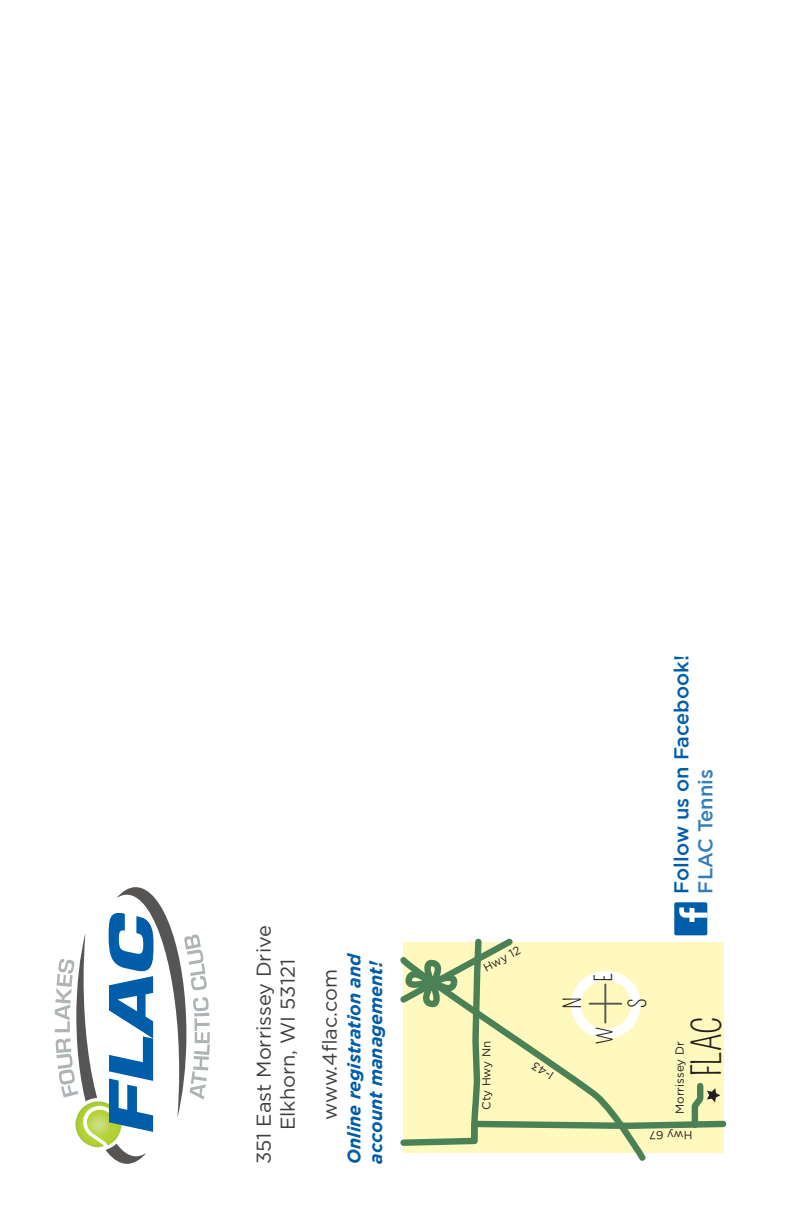
<style>
.page{position:relative;width:792px;height:1224px;background:#fff}
.page>*{position:absolute;margin:0;border:0;box-sizing:border-box;transform-origin:0 0}
.t1{font:38.8px "Pompiere";color:#231f20}
.t2{font:23.2px "Pompiere";color:#231f20}
.t3{font:21.4px "Pompiere";color:#231f20}
.t4{font:20px/24px "Gotham";color:#3e3e3f;text-align:center}
.t5{font:500 20px/24px "Gotham";color:#005daa}
.t6{font:italic 700 18px/21.6px "Gotham";color:#005daa}
.t7{font:11.6px "Gotham";color:#231f20}
.s1{color:#337dbb}
</style>
<div class="page">
<svg style="left:400px;top:933px;width:327px;height:228px;background:#f3f2be"></svg>
<svg style="left:468px;top:935px;width:17px;height:226px;background:#b6c998"></svg>
<svg style="left:406px;top:959px;width:56px;height:48px;background:#95b280"></svg>
<div style="left:571px;top:971px;width:70px;height:68px;border:10px solid #fff;border-radius:50%"></div>
<hr style="left:590px;top:1003px;width:31px;height:2px;background:#57585a">
<hr style="left:604px;top:984px;width:2px;height:39px;background:#57585a">
<div style="left:674px;top:902px;width:33px;height:33px;background:#005daa;border-radius:2px"></div>
<svg style="left:679px;top:907px;width:28px;height:15px"></svg>
<svg style="left:55px;top:887px;width:155px;height:277px"></svg>
<p class="t4" style="left:251px;top:1164px;width:240px;rotate:-90deg">351 East Morrissey Drive<br>Elkhorn, WI 53121</p>
<p class="t4" style="left:317px;top:1120px;width:153px;rotate:-90deg">www.4flac.com</p>
<p class="t6" style="left:343px;top:1164px;width:213px;rotate:-90deg">Online registration and account management!</p>
<p class="t5" style="left:669px;top:894px;width:240px;rotate:-90deg">Follow us on Facebook!<br><span class="s1">FLAC Tennis</span></p>
<p class="t7" style="left:481px;top:962px;width:42px;rotate:-28deg">Hwy 12</p>
<p class="t7" style="left:479px;top:1110px;width:71px;rotate:-90deg">Cty Hwy Nn</p>
<p class="t7" style="left:549px;top:1083px;width:25px;rotate:-148deg">I-43</p>
<p class="t2" style="left:590px;top:982px;width:10px;rotate:-90deg">E</p>
<p class="t2" style="left:559px;top:1009px;width:14px;rotate:-90deg">N</p>
<p class="t2" style="left:624px;top:1008px;width:11px;rotate:-90deg">S</p>
<p class="t3" style="left:593px;top:1044px;width:18px;rotate:-90deg">W</p>
<p class="t1" style="left:685px;top:1077px;width:63px;rotate:-90deg">FLAC</p>
<p class="t7" style="left:672px;top:1114px;width:74px;rotate:-90deg">Morrissey Dr</p>
<p class="t7" style="left:693px;top:1142px;width:45px;rotate:179deg">Hwy 67</p>
</div>
